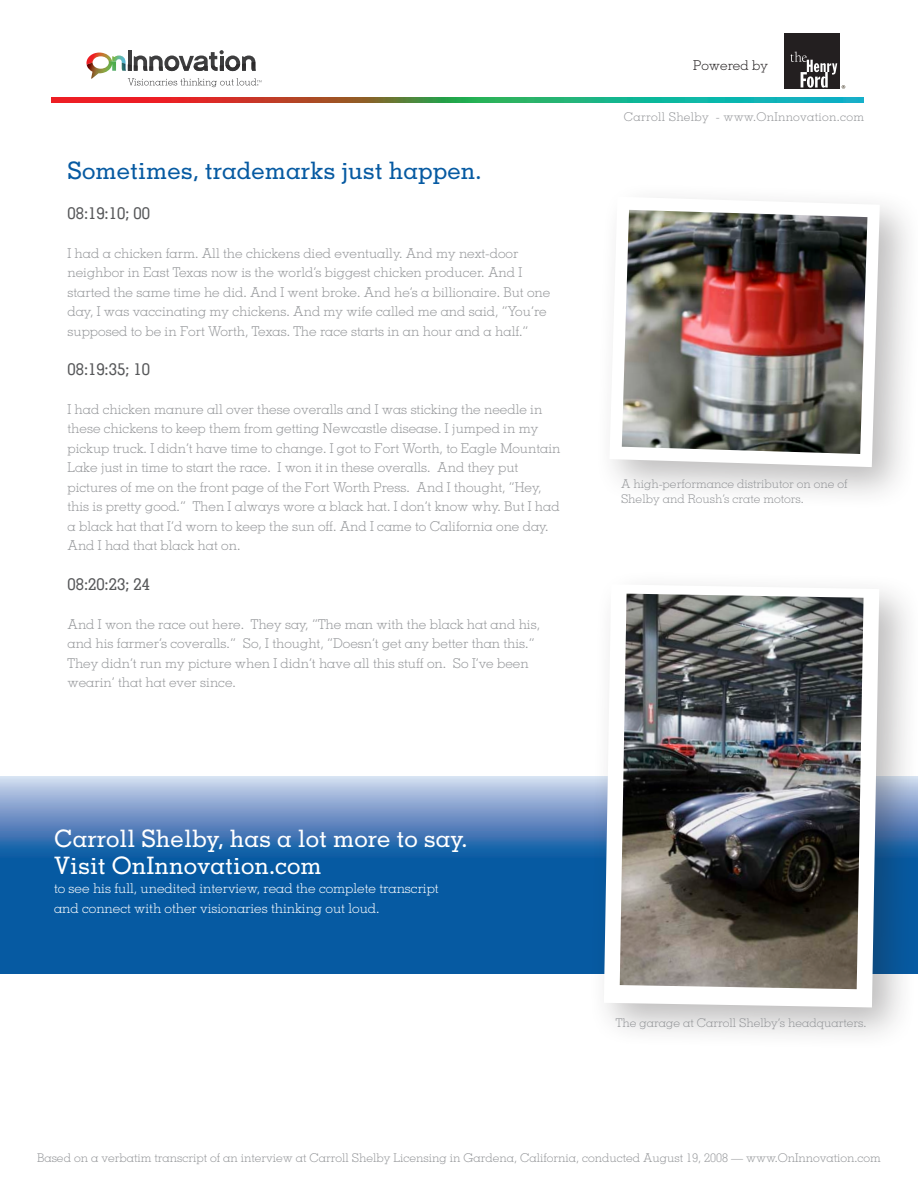
<style>
.page{position:relative;width:918px;height:1188px;background:#fff}
.page>*{position:absolute;margin:0;border:0;box-sizing:border-box;transform-origin:0 0}
.t1{font:500 24px/27px "Memphis LT Std";color:#fff}
.t2{font:500 24px "Memphis LT Std";color:#065aa2}
.time{font:500 16.5px "Memphis LT Std";color:#57585a}
.t3{font:300 13.5px/19.5px "Memphis LT Std";color:#939598}
.t4{font:300 13.5px/19.5px "Memphis LT Std";color:#fff}
.t5{font:300 13.5px "Memphis LT Std";color:#231f20}
.t6{font:300 12px/14.4px "Memphis LT Std";color:#939598}
.t7{font:300 12px "Memphis LT Std";letter-spacing:.025em;color:#939598}
</style>
<div class="page">
<svg style="left:0;top:776px;width:586px;height:197px;background:#3172b1"></svg>
<div style="left:586px;top:566px;width:332px;height:484px;background:#231f20;opacity:.3"></div>
<svg style="left:604px;top:584px;width:275px;height:423px"></svg>
<img style="left:620px;top:594px;width:244px;height:395px">
<svg style="left:86px;top:50px;width:170px;height:21px"></svg>
<svg style="left:128px;top:78px;width:134px;height:9px"></svg>
<div style="left:784px;top:33px;width:56px;height:56px;background:#231f20"></div>
<svg style="left:791px;top:52px;width:54px;height:37px"></svg>
<img style="left:51px;top:98px;width:813px;height:5px">
<div style="left:591px;top:179px;width:327px;height:330px;background:#231f20;opacity:.3"></div>
<svg style="left:609px;top:197px;width:271px;height:270px"></svg>
<img style="left:622px;top:210px;width:245px;height:244px">
<p class="t5" style="left:693px;top:57px;width:76px">Powered by</p>
<p class="t2" style="left:68px;top:156px;width:416px">Sometimes, trademarks just happen.</p>
<p class="time" style="left:68px;top:203px;width:84px">08:19:10; 00</p>
<p class="t3" style="left:68px;top:243px;width:484px">I had a chicken farm. All the chickens died eventually. And my next-door neighbor in East Texas now is the world’s biggest chicken producer. And I started the same time he did. And I went broke. And he’s a billionaire. But one day, I was vaccinating my chickens. And my wife called me and said, “You’re supposed to be in Fort Worth, Texas. The race starts in an hour and a half.”</p>
<p class="time" style="left:68px;top:359px;width:84px">08:19:35; 10</p>
<p class="t3" style="left:68px;top:399px;width:494px">I had chicken manure all over these overalls and I was sticking the needle in these chickens to keep them from getting Newcastle disease. I jumped in my pickup truck. I didn’t have time to change. I got to Fort Worth, to Eagle Mountain Lake just in time to start the race. I won it in these overalls. And they put pictures of me on the front page of the Fort Worth Press. And I thought, “Hey, this is pretty good.” Then I always wore a black hat. I don’t know why. But I had a black hat that I’d worn to keep the sun off. And I came to California one day.<br>And I had that black hat on.</p>
<p class="time" style="left:68px;top:574px;width:84px">08:20:23; 24</p>
<p class="t3" style="left:68px;top:614px;width:474px">And I won the race out here. They say, “The man with the black hat and his, and his farmer’s coveralls.” So, I thought, “Doesn’t get any better than this.” They didn’t run my picture when I didn’t have all this stuff on. So I’ve been wearin’ that hat ever since.</p>
<p class="t7" style="left:624px;top:110px;width:242px">Carroll Shelby - www.OnInnovation.com</p>
<p class="t6" style="left:621px;top:477px;width:228px">A high-performance distributor on one of<br>Shelby and Roush’s crate motors.</p>
<p class="t1" style="left:54px;top:824px;width:415px">Carroll Shelby, has a lot more to say.<br>Visit OnInnovation.com</p>
<p class="t4" style="left:54px;top:879px;width:386px">to see his full, unedited interview, read the complete transcript and connect with other visionaries thinking out loud.</p>
<p class="t6" style="left:616px;top:1016px;width:252px">The garage at Carroll Shelby’s headquarters.</p>
<p class="t6" style="left:37px;top:1150px;width:845px">Based on a verbatim transcript of an interview at Carroll Shelby Licensing in Gardena, California, conducted August 19, 2008 — www.OnInnovation.com</p>
</div>
